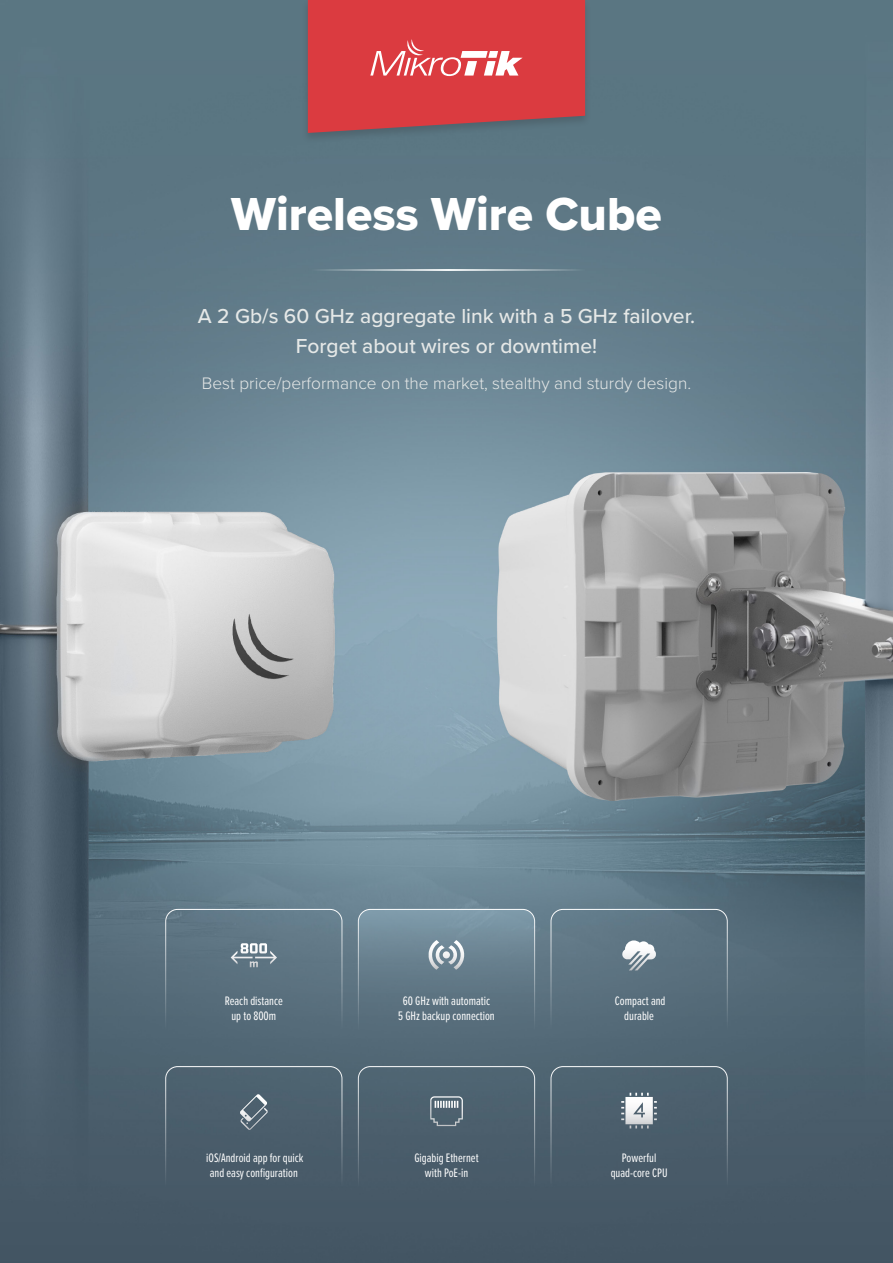
<style>
.page{position:relative;width:893px;height:1263px;background:#fff}
.page>*{position:absolute;margin:0;border:0;box-sizing:border-box;transform-origin:0 0}
.Teksts{font:48px "Proxima Nova Extrabld";color:#fff}
.Teksts-2{font:500 21px "Proxima Nova";color:#e5e8e7}
.Teksts-3{font:300 17.25px "Proxima Nova";color:#e5e8e7}
.Teksts-4{font:12.75px "Proxima Nova Ex Cn";color:#fff}
</style>
<div class="page">
<img style="left:0;top:0;width:893px;height:1263px">
<hr style="left:308px;top:270px;width:277px;height:1px;background:#f3f6f7">
<div style="left:301px;top:0;width:291px;height:144px;background:#231f20;opacity:.2"></div>
<svg style="left:308px;top:0;width:277px;height:133px;background:#d3464b"></svg>
<div style="left:165px;top:909px;width:177px;height:160px;border:1px solid #fff;border-radius:12px"></div>
<svg style="left:231px;top:943px;width:46px;height:24px"></svg>
<div style="left:358px;top:909px;width:177px;height:160px;background:linear-gradient(to bottom,#7a95a4,#4a5f6c);border-radius:12px"></div>
<div style="left:358px;top:909px;width:177px;height:160px;border:1px solid #fff;border-radius:12px"></div>
<svg style="left:429px;top:940px;width:37px;height:30px"></svg>
<div style="left:551px;top:909px;width:177px;height:160px;border:1px solid #fff;border-radius:12px"></div>
<svg style="left:622px;top:940px;width:34px;height:30px"></svg>
<div style="left:358px;top:1066px;width:177px;height:161px;border:1px solid #fff;border-radius:12px"></div>
<svg style="left:430px;top:1096px;width:33px;height:30px"></svg>
<div style="left:551px;top:1066px;width:177px;height:161px;border:1px solid #fff;border-radius:12px"></div>
<svg style="left:621px;top:1093px;width:36px;height:35px"></svg>
<div style="left:165px;top:1066px;width:177px;height:161px;border:1px solid #fff;border-radius:12px"></div>
<svg style="left:240px;top:1094px;width:28px;height:36px"></svg>
<p class="Teksts" style="left:231px;top:178px;width:432px">Wireless Wire Cube</p>
<p class="Teksts-2" style="left:198px;top:300px;width:499px">A 2 Gb/s 60 GHz aggregate link with a 5 GHz failover.</p>
<p class="Teksts-2" style="left:296px;top:330px;width:303px">Forget about wires or downtime!</p>
<p class="Teksts-3" style="left:202px;top:370px;width:491px">Best price/performance on the market, stealthy and sturdy design.</p>
<p class="Teksts-4" style="left:225px;top:992px;width:60px">Reach distance</p>
<p class="Teksts-4" style="left:231px;top:1007px;width:46px">up to 800m</p>
<p class="Teksts-4" style="left:206px;top:1149px;width:99px">iOS/Android app for quick</p>
<p class="Teksts-4" style="left:210px;top:1164px;width:90px">and easy configuration</p>
<p class="Teksts-4" style="left:403px;top:992px;width:89px">60 GHz with automatic</p>
<p class="Teksts-4" style="left:398px;top:1007px;width:98px">5 GHz backup connection</p>
<p class="Teksts-4" style="left:414px;top:1148px;width:66px">Gigabig Ethernet</p>
<p class="Teksts-4" style="left:425px;top:1163px;width:45px">with PoE-in</p>
<p class="Teksts-4" style="left:615px;top:992px;width:52px">Compact and</p>
<p class="Teksts-4" style="left:624px;top:1007px;width:31px">durable</p>
<p class="Teksts-4" style="left:622px;top:1148px;width:36px">Powerful</p>
<p class="Teksts-4" style="left:611px;top:1163px;width:58px">quad-core CPU</p>
</div>
